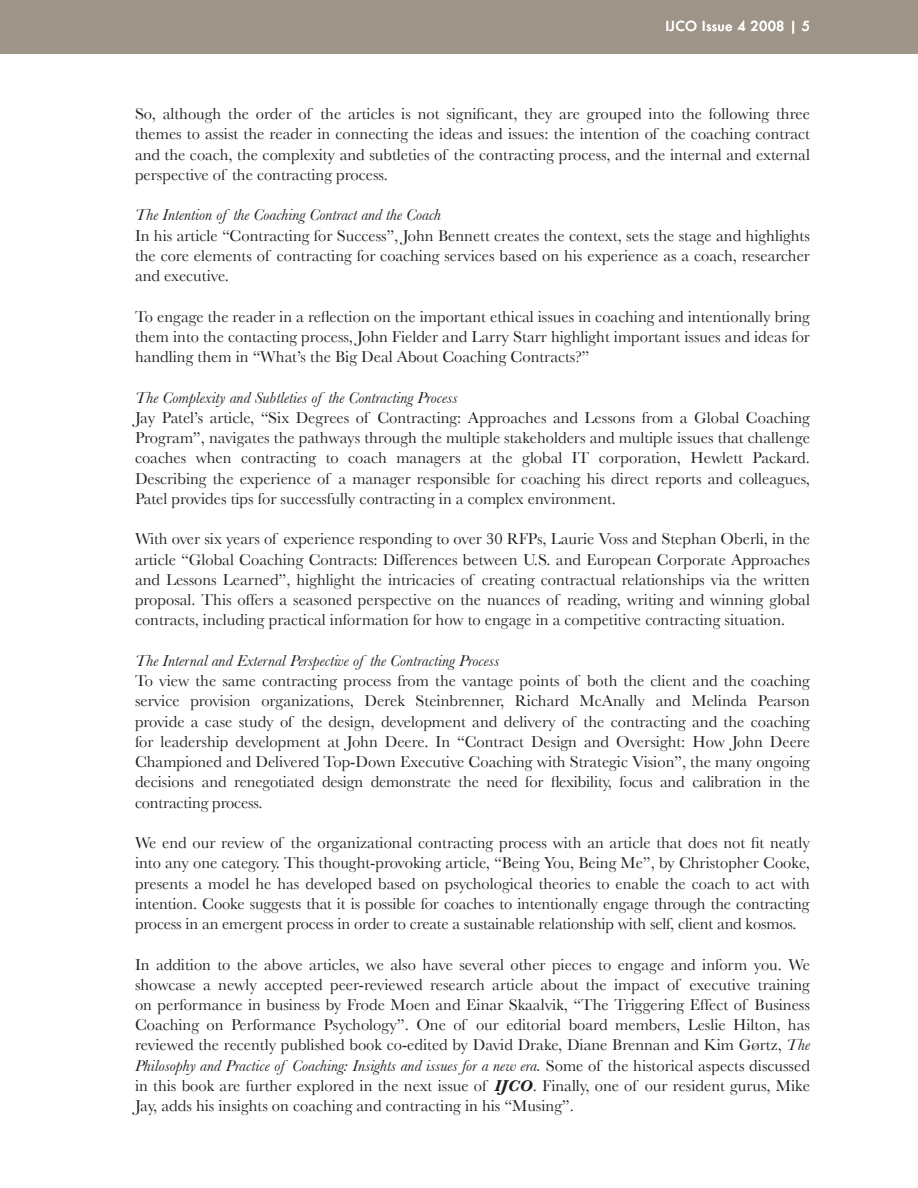
<style>
.page{position:relative;width:918px;height:1188px;background:#fff}
.page>*{position:absolute;margin:0;border:0;box-sizing:border-box;transform-origin:0 0}
.t1{font:16.5px/20.2px "Baskerville";color:#231f20;text-align:justify}
.t2{font:italic 16.5px "Baskerville";color:#231f20}
.t3{font:500 13.5px "Futura";letter-spacing:.02em;color:#fff}
.s1{font-style:italic}
.s2{font-weight:700;font-style:italic}
</style>
<div class="page">
<div style="left:0;top:0;width:918px;height:54px;background:#9e9488"></div>
<p class="t3" style="left:665px;top:16px;width:146px">IJCO Issue 4 2008 | 5</p>
<p class="t1" style="left:135px;top:103px;width:677px">So, although the order of the articles is not significant, they are grouped into the following three themes to assist the reader in connecting the ideas and issues: the intention of the coaching contract and the coach, the complexity and subtleties of the contracting process, and the internal and external perspective of the contracting process.</p>
<p class="t2" style="left:135px;top:205px;width:308px">The Intention of the Coaching Contract and the Coach</p>
<p class="t1" style="left:135px;top:225px;width:676px">In his article “Contracting for Success”, John Bennett creates the context, sets the stage and highlights the core elements of contracting for coaching services based on his experience as a coach, researcher and executive.</p>
<p class="t1" style="left:135px;top:306px;width:676px">To engage the reader in a reflection on the important ethical issues in coaching and intentionally bring them into the contacting process, John Fielder and Larry Starr highlight important issues and ideas for handling them in “What’s the Big Deal About Coaching Contracts?”</p>
<p class="t2" style="left:135px;top:388px;width:324px">The Complexity and Subtleties of the Contracting Process</p>
<p class="t1" style="left:135px;top:407px;width:677px">Jay Patel’s article, “Six Degrees of Contracting: Approaches and Lessons from a Global Coaching Program”, navigates the pathways through the multiple stakeholders and multiple issues that challenge coaches when contracting to coach managers at the global IT corporation, Hewlett Packard.<br>Describing the experience of a manager responsible for coaching his direct reports and colleagues, Patel provides tips for successfully contracting in a complex environment.</p>
<p class="t1" style="left:135px;top:529px;width:677px">With over six years of experience responding to over 30 RFPs, Laurie Voss and Stephan Oberli, in the article “Global Coaching Contracts: Differences between U.S. and European Corporate Approaches and Lessons Learned”, highlight the intricacies of creating contractual relationships via the written proposal. This offers a seasoned perspective on the nuances of reading, writing and winning global contracts, including practical information for how to engage in a competitive contracting situation.</p>
<p class="t2" style="left:135px;top:651px;width:366px">The Internal and External Perspective of the Contracting Process</p>
<p class="t1" style="left:135px;top:670px;width:677px">To view the same contracting process from the vantage points of both the client and the coaching service provision organizations, Derek Steinbrenner, Richard McAnally and Melinda Pearson provide a case study of the design, development and delivery of the contracting and the coaching for leadership development at John Deere. In “Contract Design and Oversight: How John Deere Championed and Delivered Top-Down Executive Coaching with Strategic Vision”, the many ongoing decisions and renegotiated design demonstrate the need for flexibility, focus and calibration in the contracting process.</p>
<p class="t1" style="left:135px;top:832px;width:676px">We end our review of the organizational contracting process with an article that does not fit neatly into any one category. This thought-provoking article, “Being You, Being Me”, by Christopher Cooke, presents a model he has developed based on psychological theories to enable the coach to act with intention. Cooke suggests that it is possible for coaches to intentionally engage through the contracting process in an emergent process in order to create a sustainable relationship with self, client and kosmos.</p>
<p class="t1" style="left:135px;top:954px;width:676px">In addition to the above articles, we also have several other pieces to engage and inform you. We showcase a newly accepted peer-reviewed research article about the impact of executive training on performance in business by Frode Moen and Einar Skaalvik, “The Triggering Effect of Business Coaching on Performance Psychology”. One of our editorial board members, Leslie Hilton, has reviewed the recently published book co-edited by David Drake, Diane Brennan and Kim Gørtz, <span class="s1">The Philosophy and Practice of Coaching: Insights and issues for a new era.</span> Some of the historical aspects discussed in this book are further explored in the next issue of <span class="s2">IJCO</span>. Finally, one of our resident gurus, Mike Jay, adds his insights on coaching and contracting in his “Musing”.</p>
</div>
